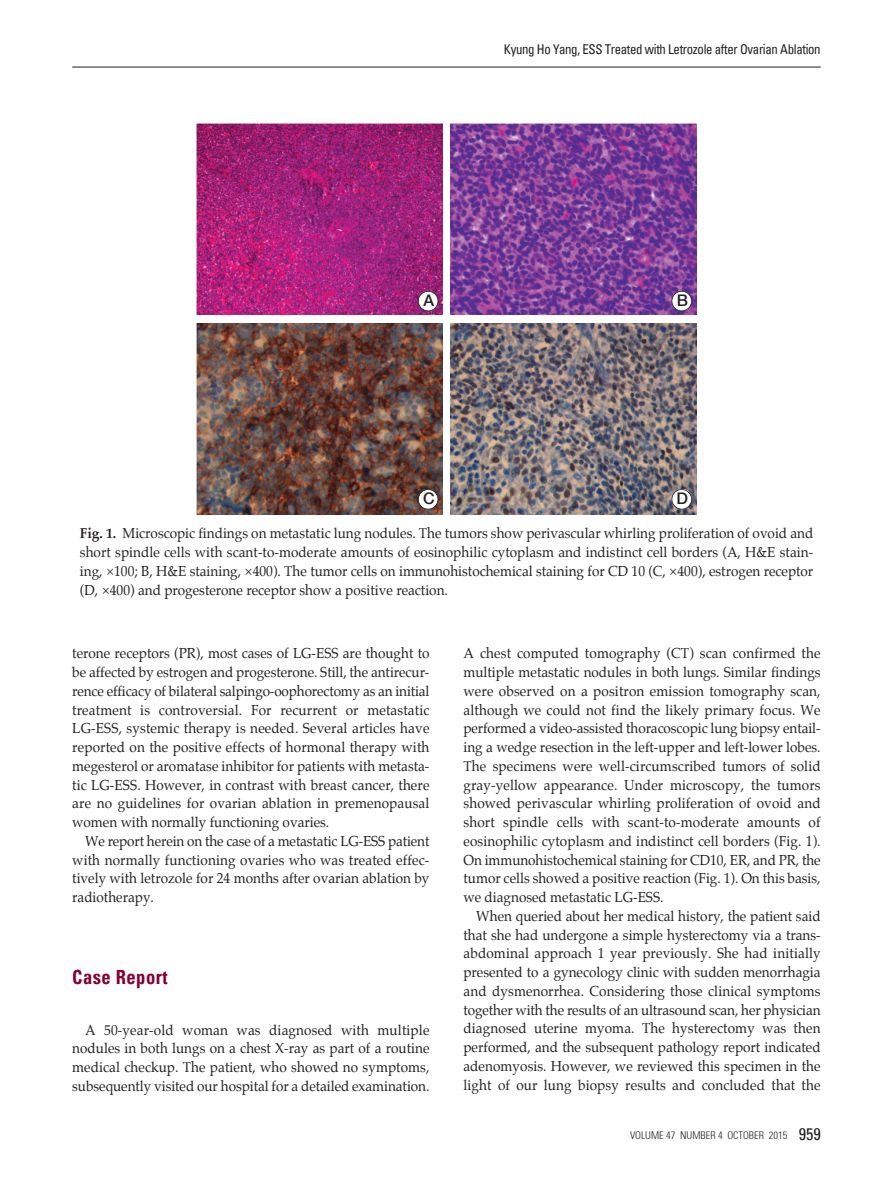
<style>
.page{position:relative;width:893px;height:1191px;background:#fff}
.page>*{position:absolute;margin:0;border:0;box-sizing:border-box;transform-origin:0 0}
.t1{font:700 condensed 19.5px "Univers";letter-spacing:.025em;color:#840037;scale:.95 1}
.t2{font:500 15.9px "Helvetica";color:#231f20}
.t3{font:14.25px/18.8px "Palatino";color:#231f20;text-align:justify;scale:.95 1}
.t4{font:condensed 13.5px "Univers";letter-spacing:-.025em;color:#231f20;scale:.95 1}
.t5{font:300 condensed 10.5px "Univers";color:#231f20}
.s1{font-weight:700}
.s2{font-weight:400;font-size:16.5px}
</style>
<div class="page">
<hr style="left:72px;top:67px;width:749px;height:1px;background:#231f20">
<img style="left:451px;top:123px;width:245px;height:192px">
<img style="left:197px;top:123px;width:245px;height:192px">
<img style="left:451px;top:323px;width:245px;height:191px">
<img style="left:197px;top:323px;width:245px;height:191px">
<div style="left:418px;top:291px;width:20px;height:20px;background:#fff;border-radius:50%"></div>
<div style="left:418px;top:291px;width:20px;height:20px;border:2px solid #231f20;border-radius:50%"></div>
<div style="left:672px;top:291px;width:19px;height:20px;background:#fff;border-radius:50%"></div>
<div style="left:671px;top:291px;width:21px;height:20px;border:2px solid #231f20;border-radius:50%"></div>
<div style="left:418px;top:489px;width:20px;height:20px;background:#fff;border-radius:50%"></div>
<div style="left:418px;top:489px;width:20px;height:20px;border:2px solid #231f20;border-radius:50%"></div>
<div style="left:672px;top:489px;width:19px;height:20px;background:#fff;border-radius:50%"></div>
<div style="left:671px;top:489px;width:21px;height:20px;border:2px solid #231f20;border-radius:50%"></div>
<p class="t4" style="left:504px;top:41px;width:335px">Kyung Ho Yang, ESS Treated with Letrozole after Ovarian Ablation</p>
<p class="t2" style="left:423px;top:293px;width:12px">A</p>
<p class="t2" style="left:677px;top:293px;width:13px">B</p>
<p class="t2" style="left:423px;top:491px;width:13px">C</p>
<p class="t2" style="left:677px;top:491px;width:13px">D</p>
<p class="t3" style="left:80px;top:525px;width:773px"><span class="s1">Fig. 1.</span> Microscopic findings on metastatic lung nodules. The tumors show perivascular whirling proliferation of ovoid and short spindle cells with scant-to-moderate amounts of eosinophilic cytoplasm and indistinct cell borders (A, H&amp;E stain&shy;ing, !100; B, H&amp;E staining, !400). The tumor cells on immunohistochemical staining for CD 10 (C, !400), estrogen receptor (D, !400) and progesterone receptor show a positive reaction.</p>
<p class="t3" style="left:72px;top:645px;width:377px">terone receptors (PR), most cases of LG-ESS are thought to be affected by estrogen and progesterone. Still, the antirecur&shy;rence efficacy of bilateral salpingo-oophorectomy as an initial treatment is controversial. For recurrent or metastatic LG-ESS, systemic therapy is needed. Several articles have reported on the positive effects of hormonal therapy with megesterol or aromatase inhibitor for patients with metasta&shy;tic LG-ESS. However, in contrast with breast cancer, there are no guidelines for ovarian ablation in premenopausal women with normally functioning ovaries.</p>
<p class="t3" style="left:72px;top:832px;width:377px;text-indent:13px">We report herein on the case of a metastatic LG-ESS patient with normally functioning ovaries who was treated effec&shy;tively with letrozole for 24 months after ovarian ablation by radiotherapy.</p>
<h1 class="t1" style="left:72px;top:965px;width:102px">Case Report</h1>
<p class="t3" style="left:72px;top:1021px;width:377px;text-indent:13px">A 50-year-old woman was diagnosed with multiple nodules in both lungs on a chest X-ray as part of a routine medical checkup. The patient, who showed no symptoms, subsequently visited our hospital for a detailed examination.</p>
<p class="t3" style="left:463px;top:645px;width:377px">A chest computed tomography (CT) scan confirmed the multiple metastatic nodules in both lungs. Similar findings were observed on a positron emission tomography scan, although we could not find the likely primary focus. We performed a video-assisted thoracoscopic lung biopsy entail&shy;ing a wedge resection in the left-upper and left-lower lobes.<br>The specimens were well-circumscribed tumors of solid gray-yellow appearance. Under microscopy, the tumors showed perivascular whirling proliferation of ovoid and short spindle cells with scant-to-moderate amounts of eosinophilic cytoplasm and indistinct cell borders (Fig. 1).<br>On immunohistochemical staining for CD10, ER, and PR, the tumor cells showed a positive reaction (Fig. 1). On this basis, we diagnosed metastatic LG-ESS.</p>
<p class="t3" style="left:463px;top:907px;width:377px;text-indent:13px">When queried about her medical history, the patient said that she had undergone a simple hysterectomy via a trans&shy;abdominal approach 1 year previously. She had initially presented to a gynecology clinic with sudden menorrhagia and dysmenorrhea. Considering those clinical symptoms together with the results of an ultrasound scan, her physician diagnosed uterine myoma. The hysterectomy was then performed, and the subsequent pathology report indicated adenomyosis. However, we reviewed this specimen in the light of our lung biopsy results and concluded that the</p>
<p class="t5" style="left:630px;top:1129px;width:192px">VOLUME 47 NUMBER 4 OCTOBER 2015 <span class="s2">959</span></p>
</div>
